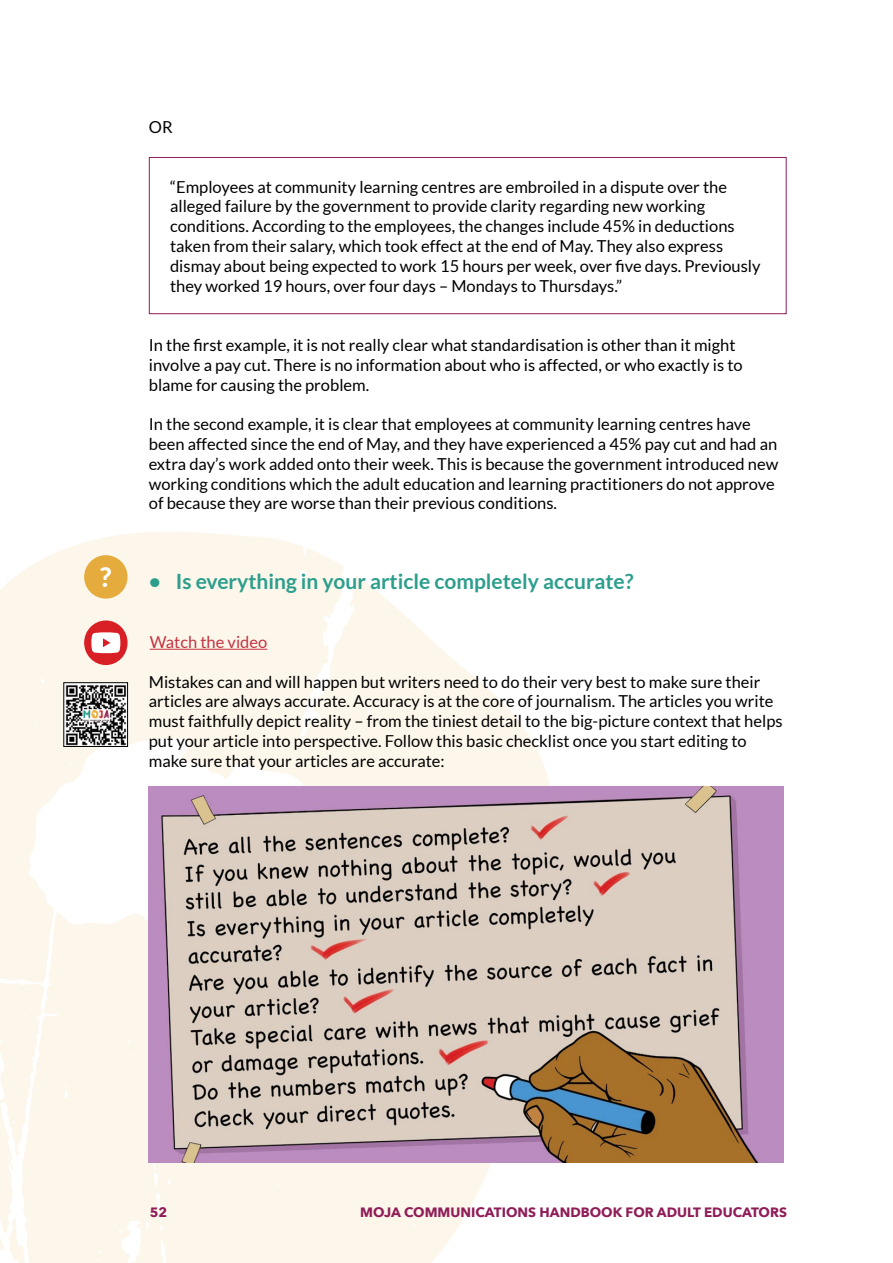
<style>
.page{position:relative;width:893px;height:1263px;background:#fff}
.page>*{position:absolute;margin:0;border:0;box-sizing:border-box;transform-origin:0 0}
.t1{font:800 27px "Lato";color:#fff}
.t2{font:700 21px "Lato";color:#2c9e8c}
.t3{font:16.5px/19.8px "Lato";color:#000}
.t4{font:16.5px "Lato";color:#c33440}
.t5{font:700 13.5px "Avenir Next LT Pro";color:#8f1d58}
</style>
<div class="page">
<svg style="left:0;top:532px;width:558px;height:731px;fill:#fcf6eb"></svg>
<div style="left:149px;top:157px;width:637px;height:157px;border:1px solid #8f1d58"></div>
<div style="left:84px;top:555px;width:44px;height:44px;background:#e5ab3c;border-radius:50%"></div>
<img style="left:149px;top:787px;width:634px;height:376px">
<hr style="left:150px;top:649px;width:117px;height:1px;background:#c33440">
<div style="left:84px;top:620px;width:44px;height:45px;background:#d81f26;border-radius:50%"></div>
<svg style="left:91px;top:632px;width:29px;height:21px"></svg>
<img style="left:66px;top:684px;width:60px;height:61px">
<div style="left:64px;top:682px;width:64px;height:65px;border:1px solid #000"></div>
<h1 class="t1" style="left:100px;top:557px;width:14px">?</h1>
<p class="t3" style="left:149px;top:117px;width:25px">OR</p>
<p class="t3" style="left:170px;top:177px;width:592px">“Employees at community learning centres are embroiled in a dispute over the alleged failure by the government to provide clarity regarding new working conditions. According to the employees, the changes include 45% in deductions taken from their salary, which took effect at the end of May. They also express dismay about being expected to work 15 hours per week, over five days. Previously they worked 19 hours, over four days – Mondays to Thursdays.”</p>
<p class="t3" style="left:149px;top:335px;width:595px">In the first example, it is not really clear what standardisation is other than it might involve a pay cut. There is no information about who is affected, or who exactly is to blame for causing the problem.</p>
<p class="t3" style="left:149px;top:414px;width:631px">In the second example, it is clear that employees at community learning centres have been affected since the end of May, and they have experienced a 45% pay cut and had an extra day’s work added onto their week. This is because the government introduced new working conditions which the adult education and learning practitioners do not approve of because they are worse than their previous conditions.</p>
<p class="t2" style="left:149px;top:569px;width:486px">• Is everything in your article completely accurate?</p>
<p class="t4" style="left:150px;top:633px;width:119px">Watch the video</p>
<p class="t3" style="left:149px;top:672px;width:635px">Mistakes can and will happen but writers need to do their very best to make sure their articles are always accurate. Accuracy is at the core of journalism. The articles you write must faithfully depict reality – from the tiniest detail to the big-picture context that helps put your article into perspective. Follow this basic checklist once you start editing to make sure that your articles are accurate:</p>
<p class="t5" style="left:150px;top:1204px;width:19px">52</p>
<p class="t5" style="left:360px;top:1204px;width:428px">MOJA COMMUNICATIONS HANDBOOK FOR ADULT EDUCATORS</p>
</div>
